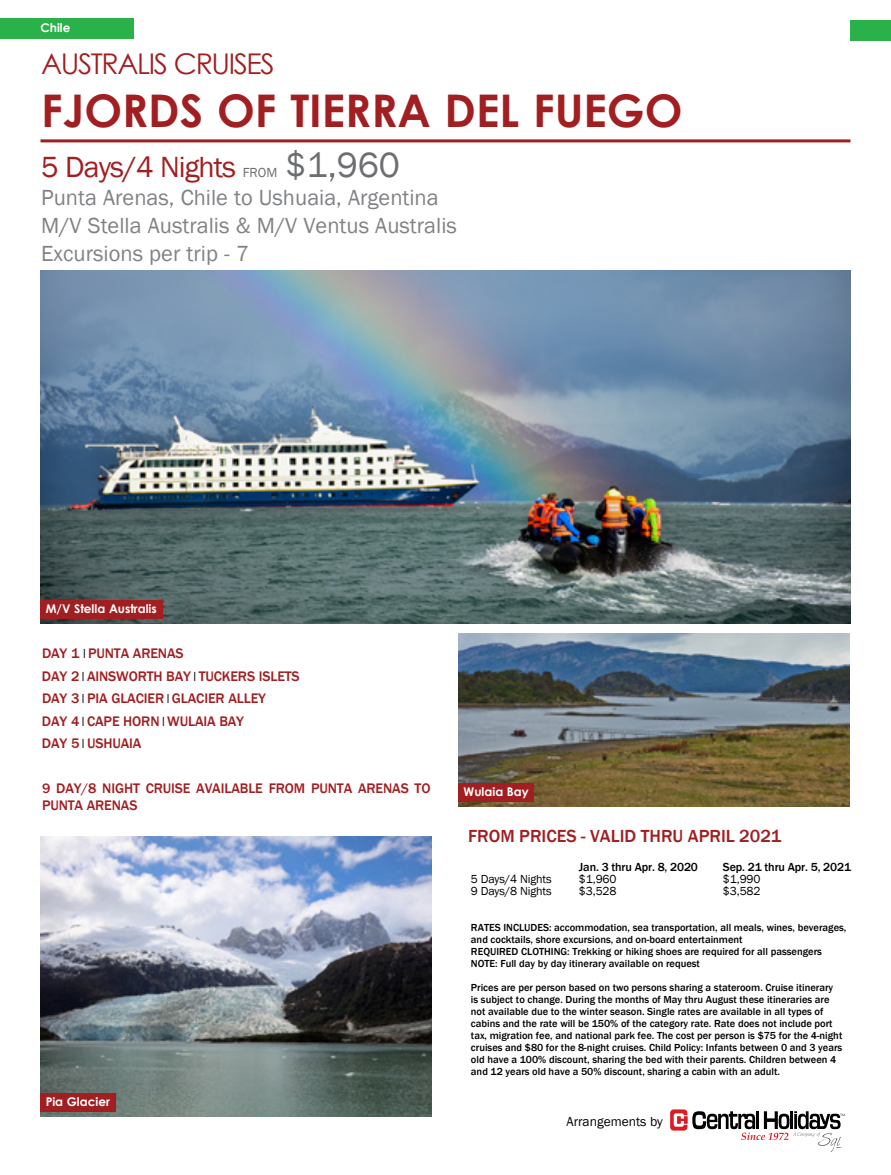
<style>
.page{position:relative;width:891px;height:1175px;background:#fff}
.page>*{position:absolute;margin:0;border:0;box-sizing:border-box;transform-origin:0 0}
.t1{font:700 45px "Century Gothic";color:#a11e21}
.t2{font:36px "Franklin Gothic";color:#6d6e71}
.t3{font:30px "Franklin Gothic";letter-spacing:-.03em;color:#a11e21}
.t4{font:28.5px "Century Gothic";letter-spacing:-.05em;color:#a11e21}
.t5{font:22.5px/27.9px "Franklin Gothic";color:#808285}
.t6{font:500 18px "Franklin Gothic";color:#a11e21}
.t7{font:500 14.25px/22.5px "Franklin Gothic";letter-spacing:-.01em;color:#a11e21}
.t8{font:13.5px "Franklin Gothic";color:#000}
.t9{font:13.5px "Franklin Gothic";color:#6d6e71}
.t10{font:12px "Franklin Gothic";letter-spacing:-.01em;color:#000}
.t11{font:700 12px "Century Gothic";color:#fff}
.t12{font:500 12px "Franklin Gothic";letter-spacing:-.01em;color:#000}
.t13{font:500 10.5px/12px "Franklin Gothic";color:#000}
.s1{font-weight:400;font-size:13.5px;color:#000}
</style>
<div class="page">
<svg style="left:670px;top:1109px;width:175px;height:42px"></svg>
<div style="left:851px;top:20px;width:40px;height:20px;background:#2bb14a"></div>
<img style="left:40px;top:270px;width:810px;height:353px">
<hr style="left:40px;top:139px;width:810px;height:3px;background:#a11e21">
<img style="left:458px;top:633px;width:392px;height:173px">
<img style="left:40px;top:836px;width:392px;height:280px">
<div style="left:40px;top:600px;width:123px;height:19px;background:#a11e21"></div>
<div style="left:40px;top:1093px;width:76px;height:18px;background:#a11e21"></div>
<div style="left:458px;top:783px;width:76px;height:19px;background:#a11e21"></div>
<div style="left:0;top:19px;width:133px;height:20px;background:#2bb14a"></div>
<p class="t11" style="left:41px;top:20px;width:32px">Chile</p>
<h3 class="t4" style="left:41px;top:46px;width:235px">AUSTRALIS CRUISES</h3>
<h1 class="t1" style="left:41px;top:82px;width:643px">FJORDS OF TIERRA DEL FUEGO</h1>
<h3 class="t3" style="left:41px;top:148px;width:197px">5 Days/4 Nights</h3>
<p class="t9" style="left:243px;top:164px;width:36px">FROM</p>
<h2 class="t2" style="left:286px;top:143px;width:116px">$1,960</h2>
<h3 class="t5" style="left:41px;top:184px;width:417px">Punta Arenas, Chile to Ushuaia, Argentina<br>M/V Stella Australis &amp; M/V Ventus Australis<br>Excursions per trip - 7</h3>
<p class="t11" style="left:46px;top:601px;width:113px">M/V Stella Australis</p>
<h3 class="t7" style="left:42px;top:642px;width:259px">DAY 1 <span class="s1">I</span> PUNTA ARENAS<br>DAY 2 <span class="s1">I</span> AINSWORTH BAY <span class="s1">I</span> TUCKERS ISLETS<br>DAY 3 <span class="s1">I</span> PIA GLACIER <span class="s1">I</span> GLACIER ALLEY<br>DAY 4 <span class="s1">I</span> CAPE HORN <span class="s1">I</span> WULAIA BAY<br>DAY 5 <span class="s1">I</span> USHUAIA</h3>
<h3 class="t7" style="left:42px;top:780px;width:390px;line-height:17.1px">9 DAY/8 NIGHT CRUISE AVAILABLE FROM PUNTA ARENAS TO<br>PUNTA ARENAS</h3>
<p class="t11" style="left:46px;top:1094px;width:66px">Pia Glacier</p>
<p class="t11" style="left:464px;top:784px;width:67px">Wulaia Bay</p>
<h3 class="t6" style="left:468px;top:825px;width:315px">FROM PRICES - VALID THRU APRIL 2021</h3>
<p class="t12" style="left:579px;top:859px;width:121px">Jan. 3 thru Apr. 8, 2020</p>
<p class="t12" style="left:723px;top:859px;width:130px">Sep. 21 thru Apr. 5, 2021</p>
<p class="t10" style="left:471px;top:871px;width:82px">5 Days/4 Nights</p>
<p class="t10" style="left:579px;top:871px;width:39px">$1,960</p>
<p class="t10" style="left:723px;top:871px;width:39px">$1,990</p>
<p class="t10" style="left:471px;top:883px;width:82px">9 Days/8 Nights</p>
<p class="t10" style="left:579px;top:883px;width:39px">$3,528</p>
<p class="t10" style="left:723px;top:883px;width:39px">$3,582</p>
<p class="t13" style="left:471px;top:921px;width:377px">RATES INCLUDES: accommodation, sea transportation, all meals, wines, beverages, and cocktails, shore excursions, and on-board entertainment<br>REQUIRED CLOTHING: Trekking or hiking shoes are required for all passengers NOTE: Full day by day itinerary available on request</p>
<p class="t13" style="left:471px;top:981px;width:373px">Prices are per person based on two persons sharing a stateroom. Cruise itinerary is subject to change. During the months of May thru August these itineraries are not available due to the winter season. Single rates are available in all types of cabins and the rate will be 150% of the category rate. Rate does not include port tax, migration fee, and national park fee. The cost per person is $75 for the 4-night cruises and $80 for the 8-night cruises. Child Policy: Infants between 0 and 3 years old have a 100% discount, sharing the bed with their parents. Children between 4 and 12 years old have a 50% discount, sharing a cabin with an adult.</p>
<p class="t8" style="left:566px;top:1113px;width:98px">Arrangements by</p>
</div>
